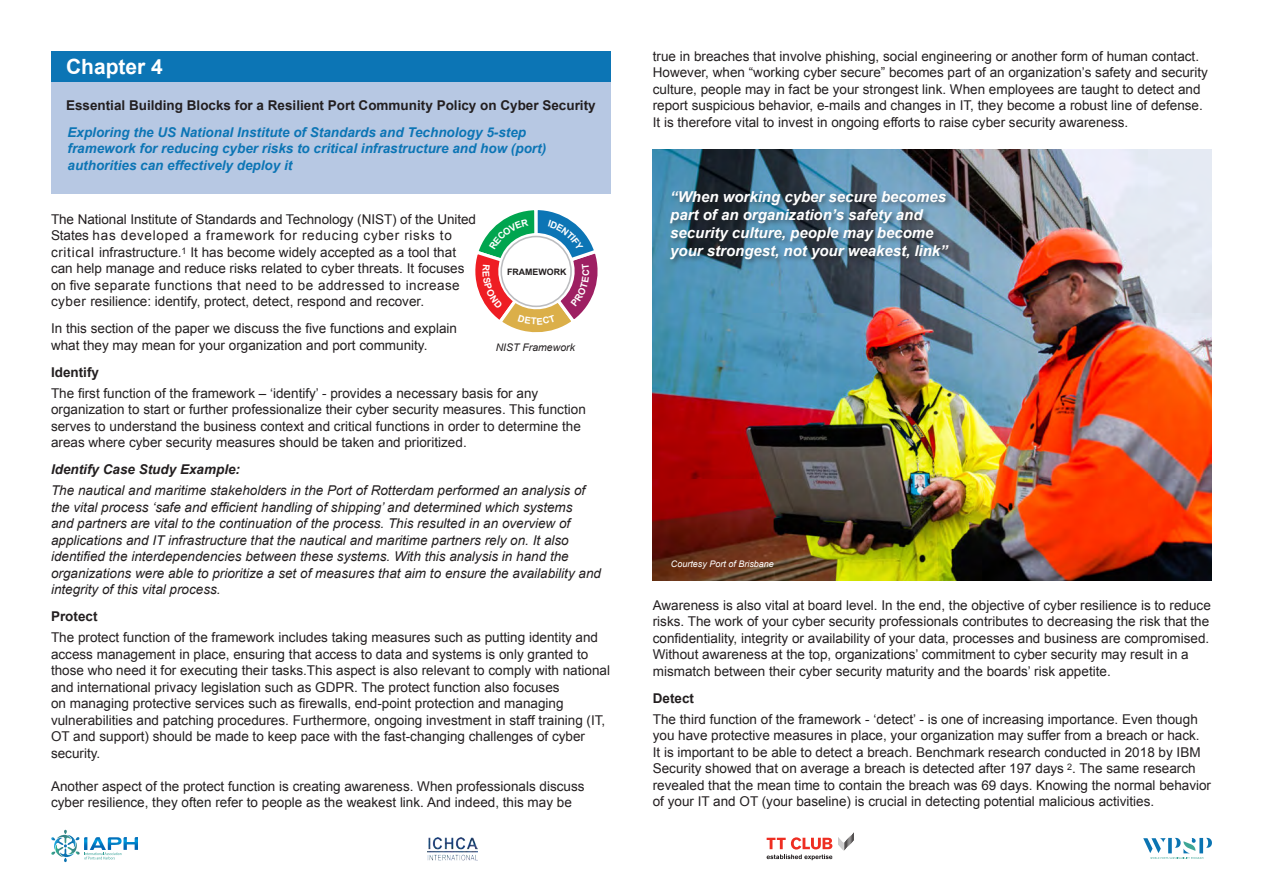
<style>
.page{position:relative;width:1263px;height:893px;background:#fff}
.page>*{position:absolute;margin:0;border:0;box-sizing:border-box;transform-origin:0 0}
.t1{font:700 21px "Arial";color:#fff}
.t2{font:italic 700 15px/18px "Arial";color:#fff}
.t3{font:13.5px/16.5px "Arial";color:#231f20}
.t4{font:italic 13.5px/16.5px "Arial";color:#231f20}
.t5{font:italic 700 13.5px "Arial";color:#0c75b5}
.t6{font:700 13.5px "Arial";color:#231f20}
.t7{font:13.5px "Arial";letter-spacing:.035em;color:#231f20}
.t8{font:13.5px "Arial";letter-spacing:.05em;color:#231f20}
.t9{font:italic 700 13.5px "Arial";color:#231f20}
.t10{font:italic 10.5px "Arial";color:#231f20}
.t11{font:italic 9px "Arial";color:#fff}
.t12{font:700 8.85px "Arial";color:#231f20}
</style>
<div class="page">
<div style="left:51px;top:77px;width:559px;height:117px;background:#b7c8e3"></div>
<div style="left:51px;top:51px;width:559px;height:31px;background:#0c75b5"></div>
<img style="left:653px;top:150px;width:559px;height:430px">
<div style="left:669px;top:189px;width:287px;height:77px;background:#231f20;opacity:.5"></div>
<svg style="left:1143px;top:838px;width:69px;height:21px"></svg>
<svg style="left:51px;top:830px;width:87px;height:32px"></svg>
<img style="left:427px;top:837px;width:50px;height:23px">
<svg style="left:838px;top:832px;width:16px;height:19px"></svg>
<svg style="left:767px;top:837px;width:65px;height:23px"></svg>
<svg style="left:475px;top:210px;width:123px;height:123px"></svg>
<p class="t1" style="left:66px;top:53px;width:98px">Chapter 4</p>
<p class="t6" style="left:66px;top:96px;width:531px">Essential Building Blocks for a Resilient Port Community Policy on Cyber Security</p>
<p class="t5" style="left:68px;top:123px;width:460px">Exploring the US National Institute of Standards and Technology 5-step</p>
<p class="t5" style="left:68px;top:140px;width:480px">framework for reducing cyber risks to critical infrastructure and how (port)</p>
<p class="t5" style="left:68px;top:156px;width:226px">authorities can effectively deploy it</p>
<p class="t3" style="left:51px;top:211px;width:426px">The National Institute of Standards and Technology (NIST) of the United</p>
<p class="t8" style="left:51px;top:227px;width:402px">States has developed a framework for reducing cyber risks to</p>
<p class="t3" style="left:51px;top:244px;width:407px">critical infrastructure.<sup>1</sup> It has become widely accepted as a tool that</p>
<p class="t3" style="left:51px;top:260px;width:415px">can help manage and reduce risks related to cyber threats. It focuses</p>
<p class="t7" style="left:51px;top:276px;width:410px">on five separate functions that need to be addressed to increase</p>
<p class="t3" style="left:51px;top:293px;width:375px">cyber resilience: identify, protect, detect, respond and recover.</p>
<p class="t3" style="left:51px;top:320px;width:407px">In this section of the paper we discuss the five functions and explain</p>
<p class="t3" style="left:51px;top:337px;width:378px">what they may mean for your organization and port community.</p>
<p class="t6" style="left:51px;top:363px;width:50px">Identify</p>
<p class="t3" style="left:51px;top:385px;width:536px">The first function of the framework – ‘identify’ - provides a necessary basis for any organization to start or further professionalize their cyber security measures. This function serves to understand the business context and critical functions in order to determine the areas where cyber security measures should be taken and prioritized.</p>
<p class="t9" style="left:51px;top:461px;width:191px">Identify Case Study Example:</p>
<p class="t4" style="left:51px;top:483px;width:551px">The nautical and maritime stakeholders in the Port of Rotterdam performed an analysis of the vital process ‘safe and efficient handling of shipping’ and determined which systems<br>and partners are vital to the continuation of the process. This resulted in an overview of applications and IT infrastructure that the nautical and maritime partners rely on. It also identified the interdependencies between these systems. With this analysis in hand the organizations were able to prioritize a set of measures that aim to ensure the availability and integrity of this vital process.</p>
<p class="t6" style="left:51px;top:608px;width:48px">Protect</p>
<p class="t3" style="left:51px;top:629px;width:560px">The protect function of the framework includes taking measures such as putting identity and access management in place, ensuring that access to data and systems is only granted to those who need it for executing their tasks.This aspect is also relevant to comply with national and international privacy legislation such as GDPR. The protect function also focuses<br>on managing protective services such as firewalls, end-point protection and managing vulnerabilities and patching procedures. Furthermore, ongoing investment in staff training (IT, OT and support) should be made to keep pace with the fast-changing challenges of cyber security.</p>
<p class="t3" style="left:51px;top:778px;width:535px">Another aspect of the protect function is creating awareness. When professionals discuss cyber resilience, they often refer to people as the weakest link. And indeed, this may be</p>
<p class="t12" style="left:507px;top:266px;width:61px">FRAMEWORK</p>
<p class="t10" style="left:496px;top:340px;width:81px">NIST Framework</p>
<p class="t3" style="left:653px;top:48px;width:557px">true in breaches that involve phishing, social engineering or another form of human contact.<br>However, when “working cyber secure” becomes part of an organization’s safety and security culture, people may in fact be your strongest link. When employees are taught to detect and report suspicious behavior, e-mails and changes in IT, they become a robust line of defense.<br>It is therefore vital to invest in ongoing efforts to raise cyber security awareness.</p>
<p class="t2" style="left:670px;top:188px;width:279px">“When working cyber secure becomes part of an organization’s safety and security culture, people may become your strongest, not your weakest, link”</p>
<p class="t11" style="left:671px;top:558px;width:105px">Courtesy Port of Brisbane</p>
<p class="t3" style="left:653px;top:597px;width:560px">Awareness is also vital at board level. In the end, the objective of cyber resilience is to reduce risks. The work of your cyber security professionals contributes to decreasing the risk that the confidentiality, integrity or availability of your data, processes and business are compromised.<br>Without awareness at the top, organizations’ commitment to cyber security may result in a mismatch between their cyber security maturity and the boards’ risk appetite.</p>
<p class="t6" style="left:653px;top:689px;width:43px">Detect</p>
<p class="t3" style="left:653px;top:711px;width:560px">The third function of the framework - ‘detect’ - is one of increasing importance. Even though you have protective measures in place, your organization may suffer from a breach or hack.<br>It is important to be able to detect a breach. Benchmark research conducted in 2018 by IBM Security showed that on average a breach is detected after 197 days <sup>2</sup>. The same research revealed that the mean time to contain the breach was 69 days. Knowing the normal behavior of your IT and OT (your baseline) is crucial in detecting potential malicious activities.</p>
</div>
